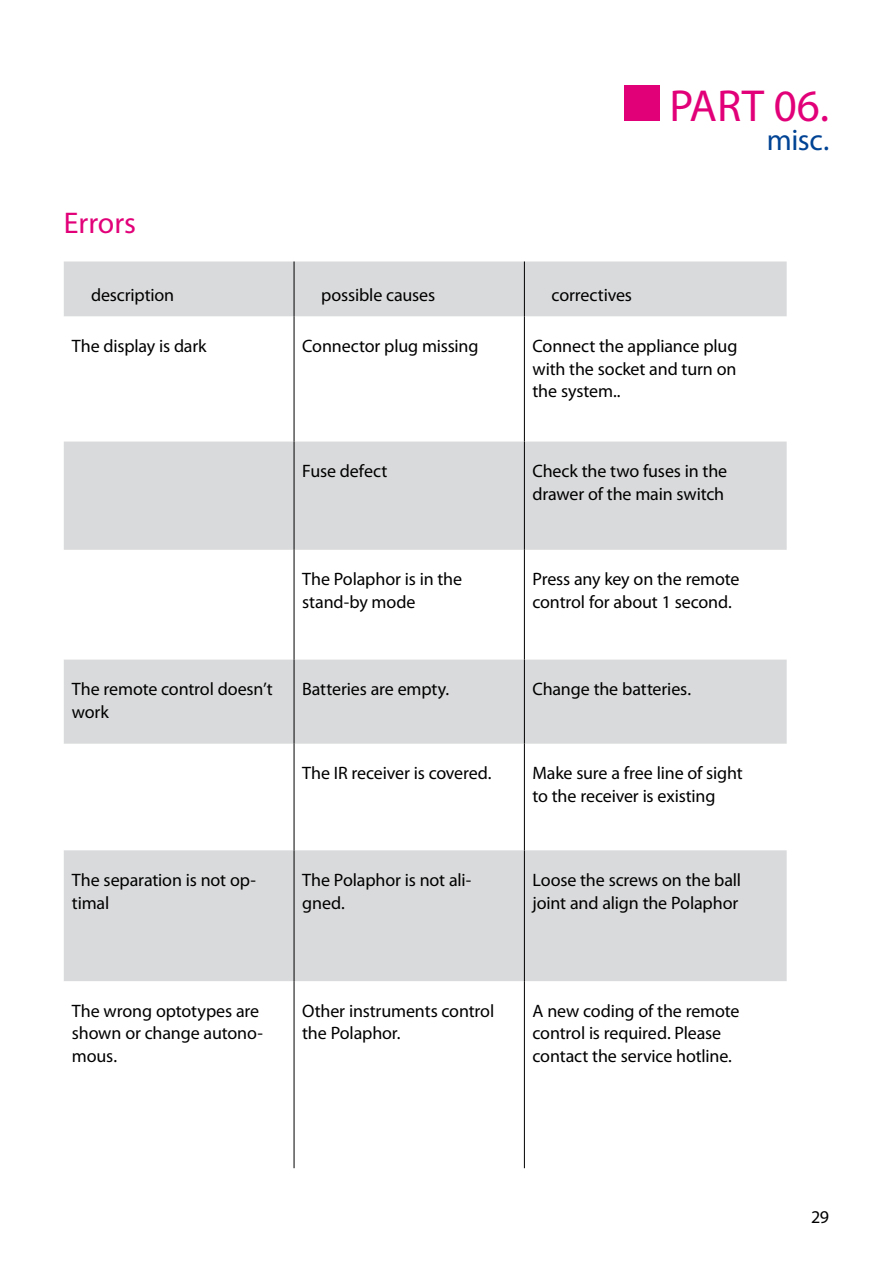
<style>
.page{position:relative;width:893px;height:1263px;background:#fff}
.page>*{position:absolute;margin:0;border:0;box-sizing:border-box;transform-origin:0 0}
.t1{font:45px "Myriad Pro";color:#e20079}
.t2{font:30px "Myriad Pro";color:#e20079}
.t3{font:30px "Myriad Pro";color:#004394}
.t4{font:18px/22.5px "Myriad Pro";letter-spacing:-.01em;color:#000}
</style>
<div class="page">
<svg style="left:64px;top:261px;width:723px;height:720px;fill:#d9dadb"></svg>
<hr style="left:294px;top:261px;width:1px;height:55px;background:#000">
<hr style="left:524px;top:261px;width:1px;height:55px;background:#000">
<hr style="left:294px;top:316px;width:1px;height:126px;background:#000">
<hr style="left:524px;top:316px;width:1px;height:126px;background:#000">
<hr style="left:294px;top:442px;width:1px;height:108px;background:#000">
<hr style="left:524px;top:442px;width:1px;height:108px;background:#000">
<hr style="left:294px;top:550px;width:1px;height:110px;background:#000">
<hr style="left:524px;top:550px;width:1px;height:110px;background:#000">
<hr style="left:294px;top:660px;width:1px;height:84px;background:#000">
<hr style="left:524px;top:660px;width:1px;height:84px;background:#000">
<hr style="left:294px;top:744px;width:1px;height:106px;background:#000">
<hr style="left:524px;top:744px;width:1px;height:106px;background:#000">
<hr style="left:294px;top:850px;width:1px;height:131px;background:#000">
<hr style="left:524px;top:850px;width:1px;height:131px;background:#000">
<hr style="left:294px;top:981px;width:1px;height:187px;background:#000">
<hr style="left:524px;top:981px;width:1px;height:187px;background:#000">
<div style="left:624px;top:85px;width:36px;height:36px;background:#e20079"></div>
<h2 class="t2" style="left:64px;top:204px;width:74px">Errors</h2>
<h1 class="t1" style="left:669px;top:78px;width:161px">PART 06.</h1>
<h2 class="t3" style="left:767px;top:121px;width:64px">misc.</h2>
<p class="t4" style="left:91px;top:283px;width:85px">description</p>
<p class="t4" style="left:321px;top:283px;width:115px">possible causes</p>
<p class="t4" style="left:552px;top:283px;width:82px">correctives</p>
<p class="t4" style="left:72px;top:334px;width:136px">The display is dark</p>
<p class="t4" style="left:302px;top:334px;width:178px">Connector plug missing</p>
<p class="t4" style="left:532px;top:334px;width:206px;text-align:justify">Connect the appliance plug with the socket and turn on the system..</p>
<p class="t4" style="left:302px;top:460px;width:87px">Fuse defect</p>
<p class="t4" style="left:532px;top:460px;width:196px">Check the two fuses in the drawer of the main switch</p>
<p class="t4" style="left:302px;top:568px;width:162px">The Polaphor is in the stand-by mode</p>
<p class="t4" style="left:532px;top:568px;width:208px">Press any key on the remote control for about 1 second.</p>
<p class="t4" style="left:72px;top:678px;width:202px">The remote control doesn’t work</p>
<p class="t4" style="left:302px;top:678px;width:148px">Batteries are empty.</p>
<p class="t4" style="left:532px;top:678px;width:160px">Change the batteries.</p>
<p class="t4" style="left:302px;top:762px;width:191px">The IR receiver is covered.</p>
<p class="t4" style="left:532px;top:762px;width:212px">Make sure a free line of sight to the receiver is existing</p>
<p class="t4" style="left:72px;top:868px;width:186px">The separation is not op&shy;timal</p>
<p class="t4" style="left:302px;top:868px;width:171px">The Polaphor is not ali&shy;gned.</p>
<p class="t4" style="left:533px;top:868px;width:210px">Loose the screws on the ball joint and align the Polaphor</p>
<p class="t4" style="left:72px;top:999px;width:192px">The wrong optotypes are shown or change autono&shy;mous.</p>
<p class="t4" style="left:302px;top:999px;width:194px">Other instruments control the Polaphor.</p>
<p class="t4" style="left:533px;top:999px;width:208px">A new coding of the remote control is required. Please contact the service hotline.</p>
<p class="t4" style="left:811px;top:1205px;width:20px">29</p>
</div>
